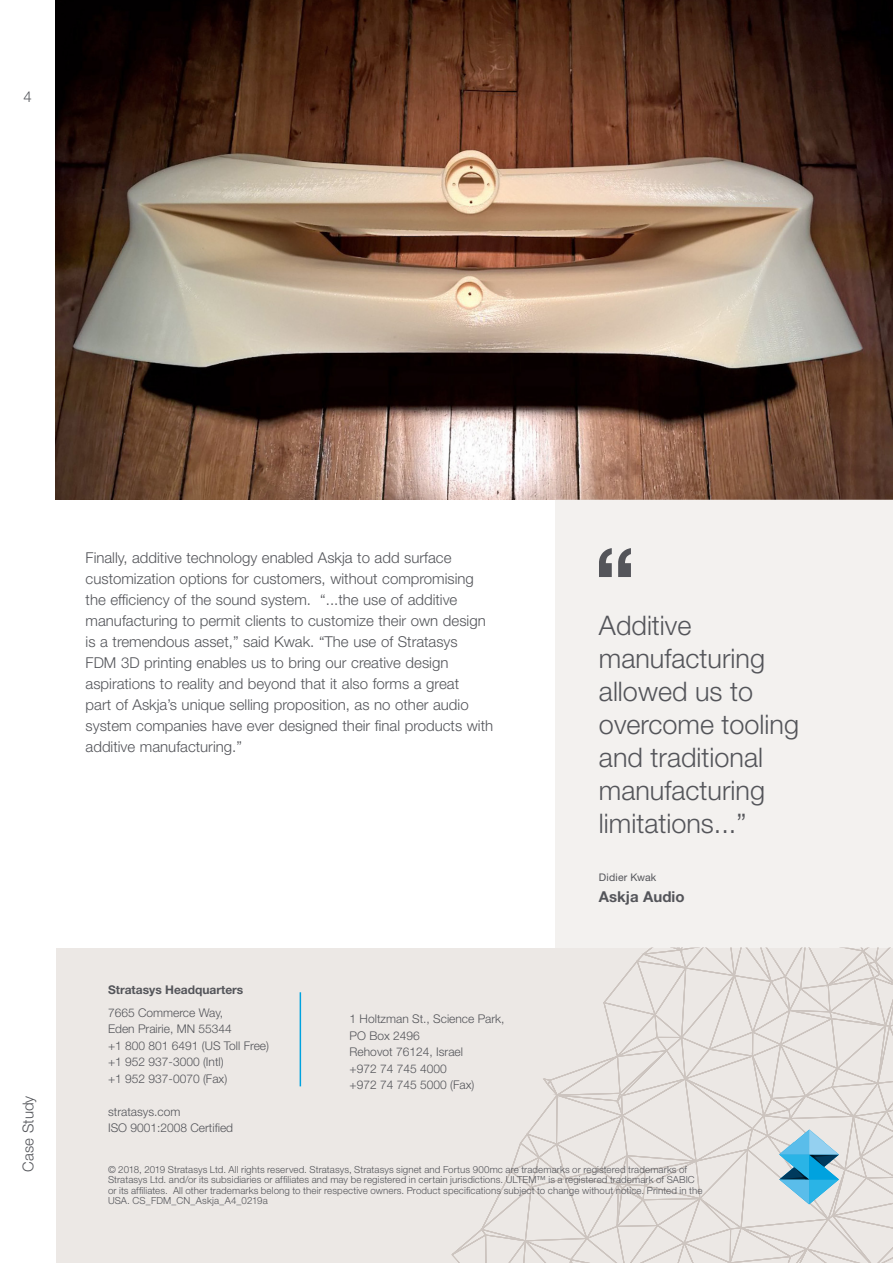
<style>
.page{position:relative;width:893px;height:1263px;background:#fff}
.page>*{position:absolute;margin:0;border:0;box-sizing:border-box;transform-origin:0 0}
.Pull_out_Quote{font:300 27px/33px "Helvetica Neue LT Std";color:#54555a}
.Para{font:300 15px/21px "Helvetica Neue LT Std";color:#54555a}
.Attribution_-_Compan{font:700 15px "Helvetica Neue LT Std";color:#54555a}
.t1{font:300 12px/16.5px "Helvetica Neue LT Std";color:#54555a}
.t2{font:700 12px "Helvetica Neue LT Std";color:#54555a}
.Attribution_-_Name{font:10.5px "Helvetica Neue LT Std";letter-spacing:.015em;color:#54555a}
.t3{font:300 9.75px/10.5px "Helvetica Neue LT Std";letter-spacing:.01em;color:#54555a}
</style>
<div class="page">
<div style="left:56px;top:948px;width:837px;height:315px;background:#ece8e5"></div>
<hr style="left:300px;top:992px;width:1px;height:94px;background:#00a2df">
<svg style="left:451px;top:948px;width:442px;height:315px"></svg>
<img style="left:56px;top:0;width:837px;height:499px">
<div style="left:556px;top:499px;width:337px;height:449px;background:#f3f1ef"></div>
<svg style="left:599px;top:548px;width:32px;height:29px"></svg>
<p class="Para" style="left:23px;top:86px;width:10px">4</p>
<p class="Para" style="left:18px;top:1171px;width:77px;rotate:-90deg">Case Study</p>
<p class="Para" style="left:86px;top:547px;width:409px">Finally, additive technology enabled Askja to add surface customization options for customers, without compromising the efficiency of the sound system. “...the use of additive manufacturing to permit clients to customize their own design is a tremendous asset,” said Kwak. “The use of Stratasys<br>FDM 3D printing enables us to bring our creative design aspirations to reality and beyond that it also forms a great<br>part of Askja’s unique selling proposition, as no other audio system companies have ever designed their final products with additive manufacturing.”</p>
<p class="t2" style="left:108px;top:982px;width:137px">Stratasys Headquarters</p>
<p class="t1" style="left:108px;top:1004px;width:163px">7665 Commerce Way,<br>Eden Prairie, MN 55344<br>+1 800 801 6491 (US Toll Free) +1 952 937-3000 (Intl)<br>+1 952 937-0070 (Fax)</p>
<p class="t1" style="left:108px;top:1103px;width:127px">stratasys.com<br>ISO 9001:2008 Certified</p>
<p class="t1" style="left:350px;top:1010px;width:156px">1 Holtzman St., Science Park,<br>PO Box 2496<br>Rehovot 76124, Israel<br>+972 74 745 4000<br>+972 74 745 5000 (Fax)</p>
<p class="Pull_out_Quote" style="left:599px;top:608px;width:202px">Additive manufacturing allowed us to overcome tooling and traditional manufacturing limitations...”</p>
<p class="Attribution_-_Name" style="left:599px;top:871px;width:59px">Didier Kwak</p>
<p class="Attribution_-_Compan" style="left:599px;top:887px;width:87px">Askja Audio</p>
<p class="t3" style="left:108px;top:1164px;width:596px">© 2018, 2019 Stratasys Ltd. All rights reserved. Stratasys, Stratasys signet and Fortus 900mc are trademarks or registered trademarks of Stratasys Ltd. and/or its subsidiaries or affiliates and may be registered in certain jurisdictions. ULTEM™ is a registered trademark of SABIC or its affiliates. All other trademarks belong to their respective owners. Product specifications subject to change without notice. Printed in the USA. CS_FDM_CN_Askja_A4_0219a</p>
</div>
